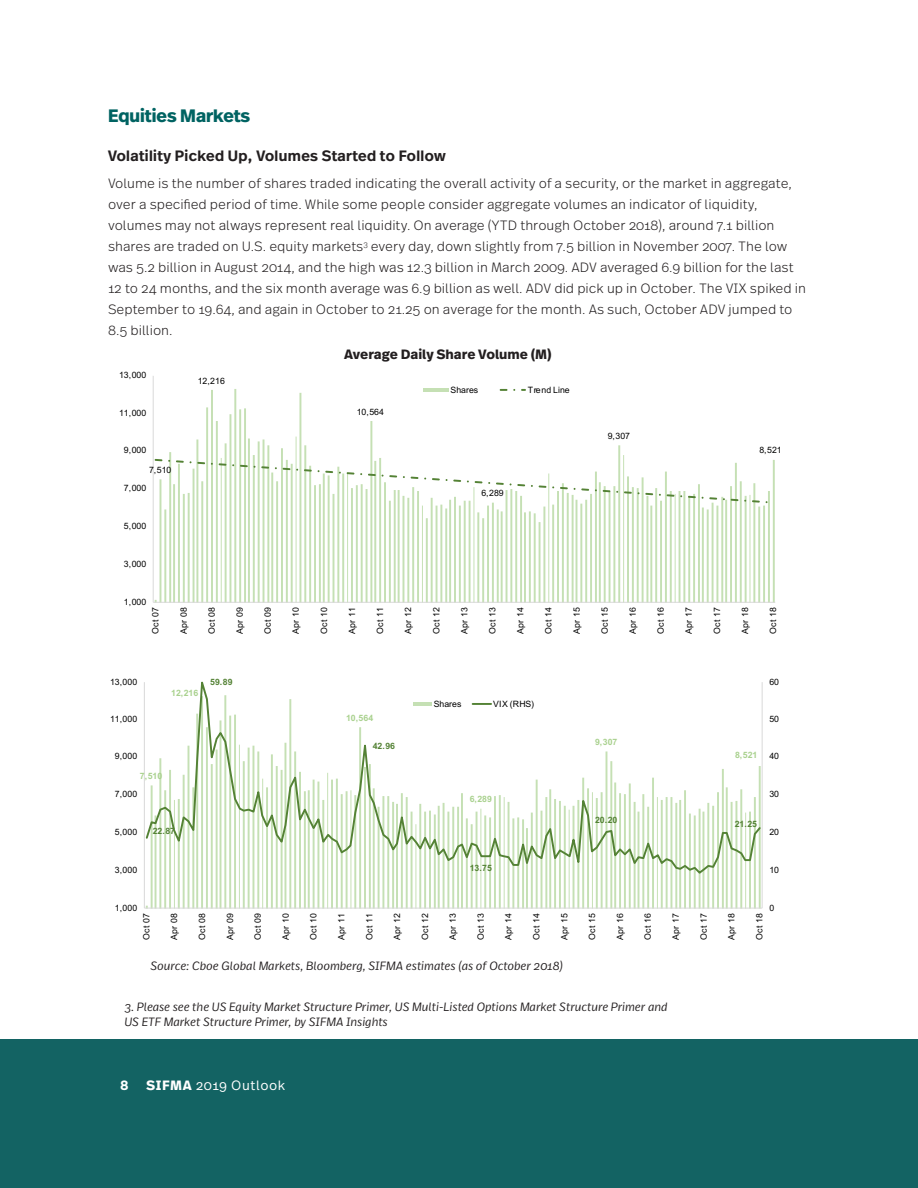
<style>
.page{position:relative;width:918px;height:1188px;background:#fff}
.page>*{position:absolute;margin:0;border:0;box-sizing:border-box;transform-origin:0 0}
.chapter_sub-color{font:700 18px "Real Head Pro";color:#006362}
.subhead{font:600 15px "Real Head Pro";letter-spacing:.025em;color:#231f20}
.body_copy{font:300 13.5px/21px "Real Text Pro";color:#231f20}
.chart_head_centered{font:700 13.5px "Real Text Pro";color:#231f20}
.t1{font:300 13.5px "Real Text Pro";letter-spacing:.04em;color:#fff}
.t2{font:700 13.5px "Gotham";color:#fff}
.source{font:italic 300 12px/15px "Real Text Pro";color:#231f20}
.t3{font:8.7px "Arial";color:#000}
.t4{font:700 8.7px "Arial";color:#a9d18e}
.t5{font:700 8.7px "Arial";color:#548235}
.s1{font-weight:700}
</style>
<div class="page">
<div style="left:0;top:1040px;width:918px;height:148px;background:#136363"></div>
<svg style="left:155px;top:389px;width:620px;height:213px"></svg>
<hr style="left:153px;top:376px;width:1px;height:226px;background:#d9d9d9">
<hr style="left:153px;top:602px;width:622px;height:1px;background:#d9d9d9">
<svg style="left:155px;top:459px;width:613px;height:44px"></svg>
<hr style="left:423px;top:388px;width:25px;height:4px;background:#c5e0b4">
<svg style="left:500px;top:389px;width:7px;height:2px"></svg>
<svg style="left:146px;top:875px;width:615px;height:33px"></svg>
<hr style="left:762px;top:682px;width:1px;height:226px;background:#d9d9d9">
<hr style="left:144px;top:682px;width:1px;height:226px;background:#d9d9d9">
<hr style="left:144px;top:908px;width:618px;height:1px;background:#d9d9d9">
<svg style="left:145px;top:682px;width:617px;height:193px"></svg>
<hr style="left:413px;top:702px;width:19px;height:4px;background:#c5e0b4">
<svg style="left:473px;top:703px;width:18px;height:2px"></svg>
<div style="left:403px;top:673px;width:196px;height:20px;background:#fff"></div>
<p class="chapter_sub-color" style="left:108px;top:103px;width:144px">Equities Markets</p>
<p class="subhead" style="left:108px;top:145px;width:339px">Volatility Picked Up, Volumes Started to Follow</p>
<p class="body_copy" style="left:108px;top:173px;width:700px">Volume is the number of shares traded indicating the overall activity of a security, or the market in aggregate, over a specified period of time. While some people consider aggregate volumes an indicator of liquidity, volumes may not always represent real liquidity. On average (YTD through October 2018), around 7.1 billion shares are traded on U.S. equity markets<sup>3</sup> every day, down slightly from 7.5 billion in November 2007. The low was 5.2 billion in August 2014, and the high was 12.3 billion in March 2009. ADV averaged 6.9 billion for the last 12 to 24 months, and the six month average was 6.9 billion as well. ADV did pick up in October. The VIX spiked in September to 19.64, and again in October to 21.25 on average for the month. As such, October ADV jumped to 8.5 billion.</p>
<p class="t3" style="left:119px;top:369px;width:29px">13,000</p>
<p class="t3" style="left:119px;top:407px;width:29px">11,000</p>
<p class="t3" style="left:124px;top:444px;width:24px">9,000</p>
<p class="t3" style="left:149px;top:463px;width:24px">7,510</p>
<p class="t3" style="left:124px;top:482px;width:24px">7,000</p>
<p class="t3" style="left:124px;top:520px;width:24px">5,000</p>
<p class="t3" style="left:124px;top:558px;width:24px">3,000</p>
<p class="t3" style="left:124px;top:596px;width:24px">1,000</p>
<p class="t3" style="left:198px;top:375px;width:29px">12,216</p>
<p class="chart_head_centered" style="left:344px;top:344px;width:209px">Average Daily Share Volume (M)</p>
<p class="t3" style="left:357px;top:406px;width:29px">10,564</p>
<p class="t3" style="left:451px;top:384px;width:29px">Shares</p>
<p class="t3" style="left:528px;top:384px;width:43px">Trend Line</p>
<p class="t3" style="left:481px;top:487px;width:24px">6,289</p>
<p class="t3" style="left:608px;top:429px;width:24px">9,307</p>
<p class="t3" style="left:759px;top:444px;width:24px">8,521</p>
<p class="t3" style="left:150px;top:634px;width:28px;rotate:-90deg">Oct 07</p>
<p class="t3" style="left:178px;top:634px;width:28px;rotate:-90deg">Apr 08</p>
<p class="t3" style="left:206px;top:634px;width:28px;rotate:-90deg">Oct 08</p>
<p class="t3" style="left:234px;top:634px;width:28px;rotate:-90deg">Apr 09</p>
<p class="t3" style="left:262px;top:634px;width:28px;rotate:-90deg">Oct 09</p>
<p class="t3" style="left:290px;top:634px;width:28px;rotate:-90deg">Apr 10</p>
<p class="t3" style="left:318px;top:634px;width:28px;rotate:-90deg">Oct 10</p>
<p class="t3" style="left:346px;top:634px;width:28px;rotate:-90deg">Apr 11</p>
<p class="t3" style="left:374px;top:634px;width:28px;rotate:-90deg">Oct 11</p>
<p class="t3" style="left:402px;top:634px;width:28px;rotate:-90deg">Apr 12</p>
<p class="t3" style="left:430px;top:634px;width:28px;rotate:-90deg">Oct 12</p>
<p class="t3" style="left:458px;top:634px;width:28px;rotate:-90deg">Apr 13</p>
<p class="t3" style="left:486px;top:634px;width:28px;rotate:-90deg">Oct 13</p>
<p class="t3" style="left:515px;top:634px;width:28px;rotate:-90deg">Apr 14</p>
<p class="t3" style="left:543px;top:634px;width:28px;rotate:-90deg">Oct 14</p>
<p class="t3" style="left:571px;top:634px;width:28px;rotate:-90deg">Apr 15</p>
<p class="t3" style="left:599px;top:634px;width:28px;rotate:-90deg">Oct 15</p>
<p class="t3" style="left:627px;top:634px;width:28px;rotate:-90deg">Apr 16</p>
<p class="t3" style="left:655px;top:634px;width:28px;rotate:-90deg">Oct 16</p>
<p class="t3" style="left:683px;top:634px;width:28px;rotate:-90deg">Apr 17</p>
<p class="t3" style="left:711px;top:634px;width:28px;rotate:-90deg">Oct 17</p>
<p class="t3" style="left:739px;top:634px;width:28px;rotate:-90deg">Apr 18</p>
<p class="t3" style="left:767px;top:634px;width:28px;rotate:-90deg">Oct 18</p>
<p class="t3" style="left:110px;top:676px;width:29px">13,000</p>
<p class="t5" style="left:210px;top:675px;width:24px">59.89</p>
<p class="t3" style="left:769px;top:676px;width:11px">60</p>
<p class="t4" style="left:171px;top:687px;width:29px">12,216</p>
<p class="t3" style="left:434px;top:698px;width:29px">Shares</p>
<p class="t3" style="left:493px;top:698px;width:42px">VIX (RHS)</p>
<p class="t3" style="left:110px;top:713px;width:29px">11,000</p>
<p class="t4" style="left:346px;top:712px;width:29px">10,564</p>
<p class="t3" style="left:769px;top:713px;width:11px">50</p>
<p class="t5" style="left:373px;top:739px;width:24px">42.96</p>
<p class="t4" style="left:595px;top:735px;width:24px">9,307</p>
<p class="t3" style="left:115px;top:750px;width:24px">9,000</p>
<p class="t4" style="left:735px;top:749px;width:24px">8,521</p>
<p class="t3" style="left:769px;top:750px;width:11px">40</p>
<p class="t4" style="left:140px;top:769px;width:24px">7,510</p>
<p class="t3" style="left:115px;top:788px;width:24px">7,000</p>
<p class="t4" style="left:470px;top:793px;width:24px">6,289</p>
<p class="t3" style="left:769px;top:788px;width:11px">30</p>
<p class="t3" style="left:115px;top:826px;width:24px">5,000</p>
<p class="t5" style="left:153px;top:825px;width:24px">22.87</p>
<p class="t5" style="left:595px;top:814px;width:24px">20.20</p>
<p class="t5" style="left:735px;top:818px;width:24px">21.25</p>
<p class="t3" style="left:769px;top:826px;width:11px">20</p>
<p class="t3" style="left:115px;top:864px;width:24px">3,000</p>
<p class="t5" style="left:470px;top:862px;width:24px">13.75</p>
<p class="t3" style="left:769px;top:864px;width:11px">10</p>
<p class="t3" style="left:769px;top:901px;width:6px">0</p>
<p class="t3" style="left:115px;top:902px;width:24px">1,000</p>
<p class="t3" style="left:140px;top:940px;width:28px;rotate:-90deg">Oct 07</p>
<p class="t3" style="left:168px;top:940px;width:28px;rotate:-90deg">Apr 08</p>
<p class="t3" style="left:196px;top:940px;width:28px;rotate:-90deg">Oct 08</p>
<p class="t3" style="left:224px;top:940px;width:28px;rotate:-90deg">Apr 09</p>
<p class="t3" style="left:252px;top:940px;width:28px;rotate:-90deg">Oct 09</p>
<p class="t3" style="left:280px;top:940px;width:28px;rotate:-90deg">Apr 10</p>
<p class="t3" style="left:308px;top:940px;width:28px;rotate:-90deg">Oct 10</p>
<p class="t3" style="left:335px;top:940px;width:28px;rotate:-90deg">Apr 11</p>
<p class="t3" style="left:363px;top:940px;width:28px;rotate:-90deg">Oct 11</p>
<p class="t3" style="left:391px;top:940px;width:28px;rotate:-90deg">Apr 12</p>
<p class="t3" style="left:419px;top:940px;width:28px;rotate:-90deg">Oct 12</p>
<p class="t3" style="left:447px;top:940px;width:28px;rotate:-90deg">Apr 13</p>
<p class="t3" style="left:475px;top:940px;width:28px;rotate:-90deg">Oct 13</p>
<p class="t3" style="left:503px;top:940px;width:28px;rotate:-90deg">Apr 14</p>
<p class="t3" style="left:530px;top:940px;width:28px;rotate:-90deg">Oct 14</p>
<p class="t3" style="left:558px;top:940px;width:28px;rotate:-90deg">Apr 15</p>
<p class="t3" style="left:586px;top:940px;width:28px;rotate:-90deg">Oct 15</p>
<p class="t3" style="left:614px;top:940px;width:28px;rotate:-90deg">Apr 16</p>
<p class="t3" style="left:642px;top:940px;width:28px;rotate:-90deg">Oct 16</p>
<p class="t3" style="left:670px;top:940px;width:28px;rotate:-90deg">Apr 17</p>
<p class="t3" style="left:698px;top:940px;width:28px;rotate:-90deg">Oct 17</p>
<p class="t3" style="left:725px;top:940px;width:28px;rotate:-90deg">Apr 18</p>
<p class="t3" style="left:753px;top:940px;width:28px;rotate:-90deg">Oct 18</p>
<p class="source" style="left:151px;top:957px;width:414px">Source: Cboe Global Markets, Bloomberg, SIFMA estimates (as of October 2018)</p>
<p class="source" style="left:124px;top:999px;width:545px">3. Please see the US Equity Market Structure Primer, US Multi-Listed Options Market Structure Primer and<br>US ETF Market Structure Primer, by SIFMA Insights</p>
<p class="t2" style="left:120px;top:1076px;width:10px">8</p>
<p class="t1" style="left:146px;top:1076px;width:141px"><span class="s1">SIFMA</span> 2019 Outlook</p>
</div>
